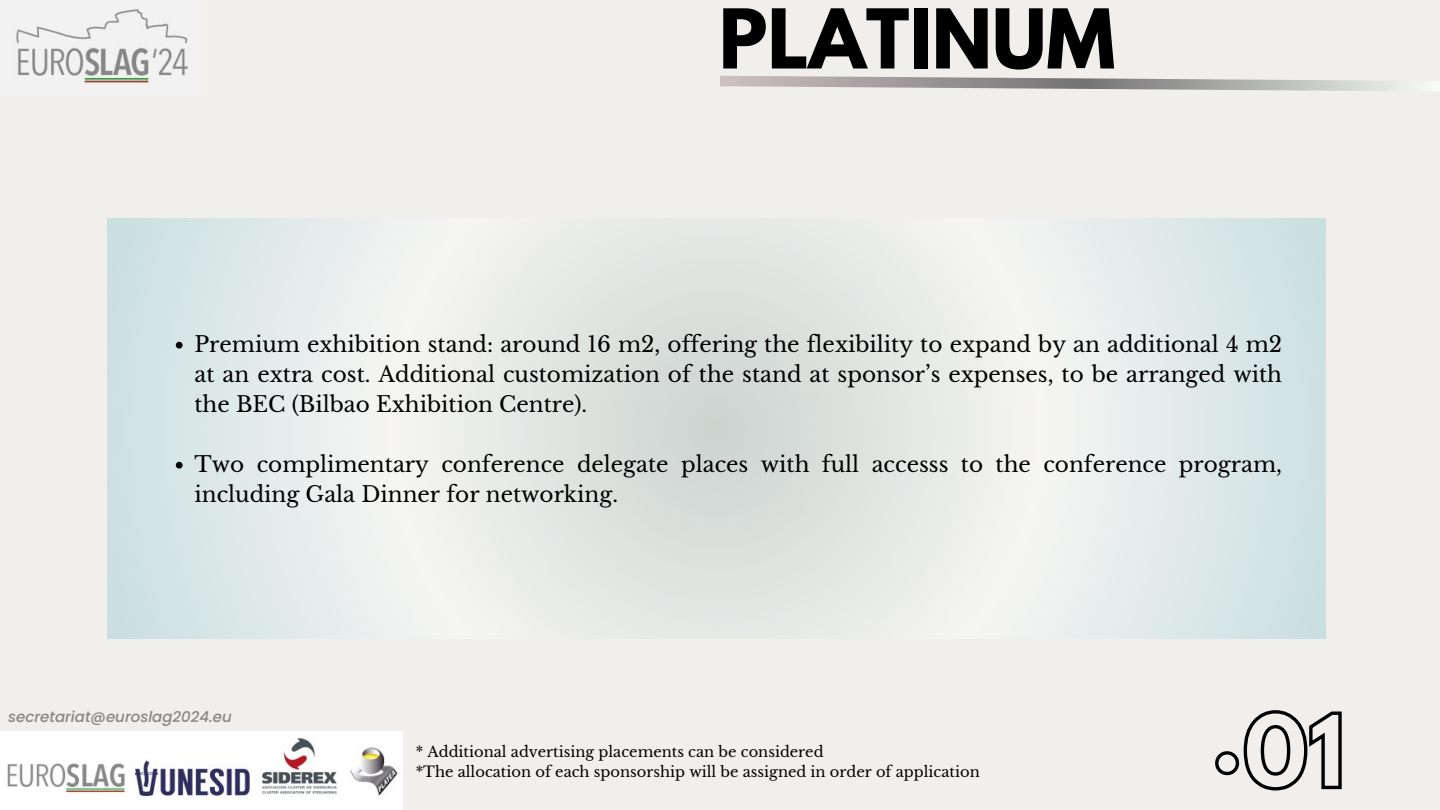
<style>
.page{position:relative;width:1440px;height:810px;background:#f0efec}
.page>*{position:absolute;margin:0;border:0;box-sizing:border-box;transform-origin:0 0}
.t1{font:700 72.9px "League Spartan";color:#000}
.t2{font:21.6px/30px "Libre Baskerville";color:#000;text-align:justify}
.t3{font:italic 500 15px "Poppins";color:#878785}
.t4{font:14.7px "Libre Baskerville";color:#000}
</style>
<div class="page">
<svg style="left:720px;top:75px;width:720px;height:16px"></svg>
<img style="left:16px;top:9px;width:172px;height:75px">
<img style="left:0;top:731px;width:403px;height:79px">
<svg style="left:107px;top:219px;width:1219px;height:420px"></svg>
<svg style="left:1215px;top:710px;width:127px;height:81px"></svg>
<svg style="left:176px;top:342px;width:7px;height:7px"></svg>
<svg style="left:176px;top:462px;width:7px;height:7px"></svg>
<p class="t1" style="left:719px;top:3px;width:398px">PLATINUM</p>
<h4 class="t2" style="left:194px;top:329px;width:1089px">Premium exhibition stand: around 16 m2, offering the flexibility to expand by an additional 4 m2 at an extra cost. Additional customization of the stand at sponsor’s expenses, to be arranged with the BEC (Bilbao Exhibition Centre).</h4>
<p class="t2" style="left:194px;top:449px;width:1089px">Two complimentary conference delegate places with full accesss to the conference program, including Gala Dinner for networking.</p>
<h1 class="t3" style="left:8px;top:706px;width:225px">secretariat@euroslag2024.eu</h1>
<p class="t4" style="left:416px;top:742px;width:409px">* Additional advertising placements can be considered</p>
<p class="t4" style="left:416px;top:763px;width:566px">*The allocation of each sponsorship will be assigned in order of application</p>
</div>
